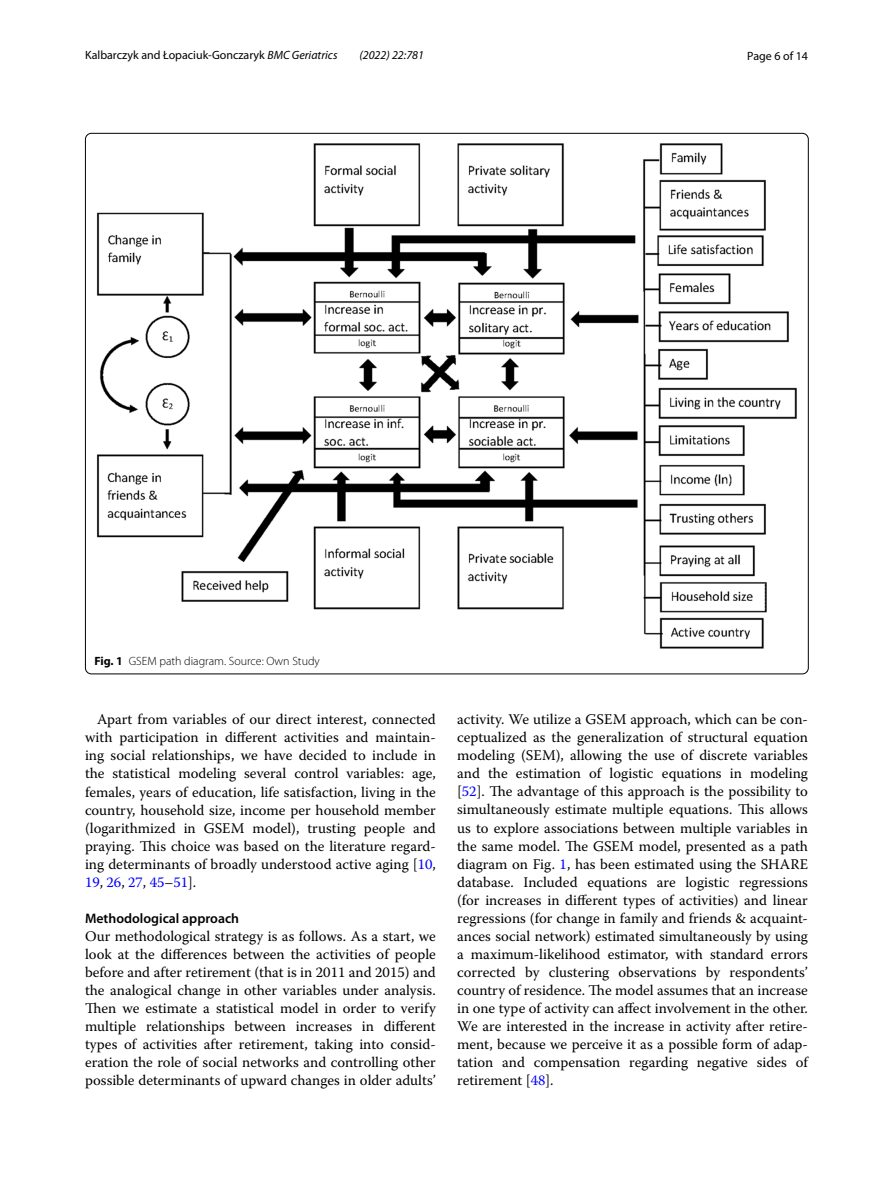
<style>
.page{position:relative;width:893px;height:1187px;background:#fff}
.page>*{position:absolute;margin:0;border:0;box-sizing:border-box;transform-origin:0 0}
.t1{font:14.7px/18px "Warnock Pro";color:#000;text-align:justify}
.t2{font:600 13.8px "Myriad Pro";color:#000}
.t3{font:12px "Myriad Pro";color:#000}
.t4{font:300 12px "Myriad Pro";color:#000}
.t5{font:italic 12px "Myriad Pro";color:#000}
.s1{font-style:italic}
.s2{font-weight:700}
.s3{color:#00f}
</style>
<div class="page">
<img style="left:97px;top:143px;width:700px;height:506px">
<p class="t3" style="left:85px;top:48px;width:254px">Kalbarczyk and Łopaciuk‑Gonczaryk <span class="s1">BMC Geriatrics</span></p>
<p class="t5" style="left:359px;top:48px;width:66px">(2022) 22:781</p>
<p class="t3" style="left:747px;top:48px;width:62px">Page 6 of 14</p>
<p class="t4" style="left:94px;top:654px;width:227px"><span class="s2">Fig. 1</span> GSEM path diagram. Source: Own Study</p>
<p class="t1" style="left:85px;top:710px;width:352px;text-indent:12px">Apart from variables of our direct interest, connected with participation in different activities and maintain&shy;ing social relationships, we have decided to include in the statistical modeling several control variables: age, females, years of education, life satisfaction, living in the country, household size, income per household member (logarithmized in GSEM model), trusting people and praying. This choice was based on the literature regard&shy;ing determinants of broadly understood active aging [<span class="s3">10</span>, <span class="s3">19</span>, <span class="s3">26</span>, <span class="s3">27</span>, <span class="s3">45</span>–<span class="s3">51</span>].</p>
<p class="t2" style="left:85px;top:909px;width:156px">Methodological approach</p>
<p class="t1" style="left:85px;top:926px;width:352px">Our methodological strategy is as follows. As a start, we look at the differences between the activities of people before and after retirement (that is in 2011 and 2015) and the analogical change in other variables under analysis.<br>Then we estimate a statistical model in order to verify multiple relationships between increases in different types of activities after retirement, taking into consid&shy;eration the role of social networks and controlling other possible determinants of upward changes in older adults’</p>
<p class="t1" style="left:457px;top:710px;width:352px">activity. We utilize a GSEM approach, which can be con&shy;ceptualized as the generalization of structural equation modeling (SEM), allowing the use of discrete variables and the estimation of logistic equations in modeling [<span class="s3">52</span>]. The advantage of this approach is the possibility to simultaneously estimate multiple equations. This allows us to explore associations between multiple variables in the same model. The GSEM model, presented as a path diagram on Fig. <span class="s3">1</span>, has been estimated using the SHARE database. Included equations are logistic regressions (for increases in different types of activities) and linear regressions (for change in family and friends &amp; acquaint&shy;ances social network) estimated simultaneously by using a maximum-likelihood estimator, with standard errors corrected by clustering observations by respondents’ country of residence. The model assumes that an increase in one type of activity can affect involvement in the other.<br>We are interested in the increase in activity after retire&shy;ment, because we perceive it as a possible form of adap&shy;tation and compensation regarding negative sides of retirement [<span class="s3">48</span>].</p>
</div>
